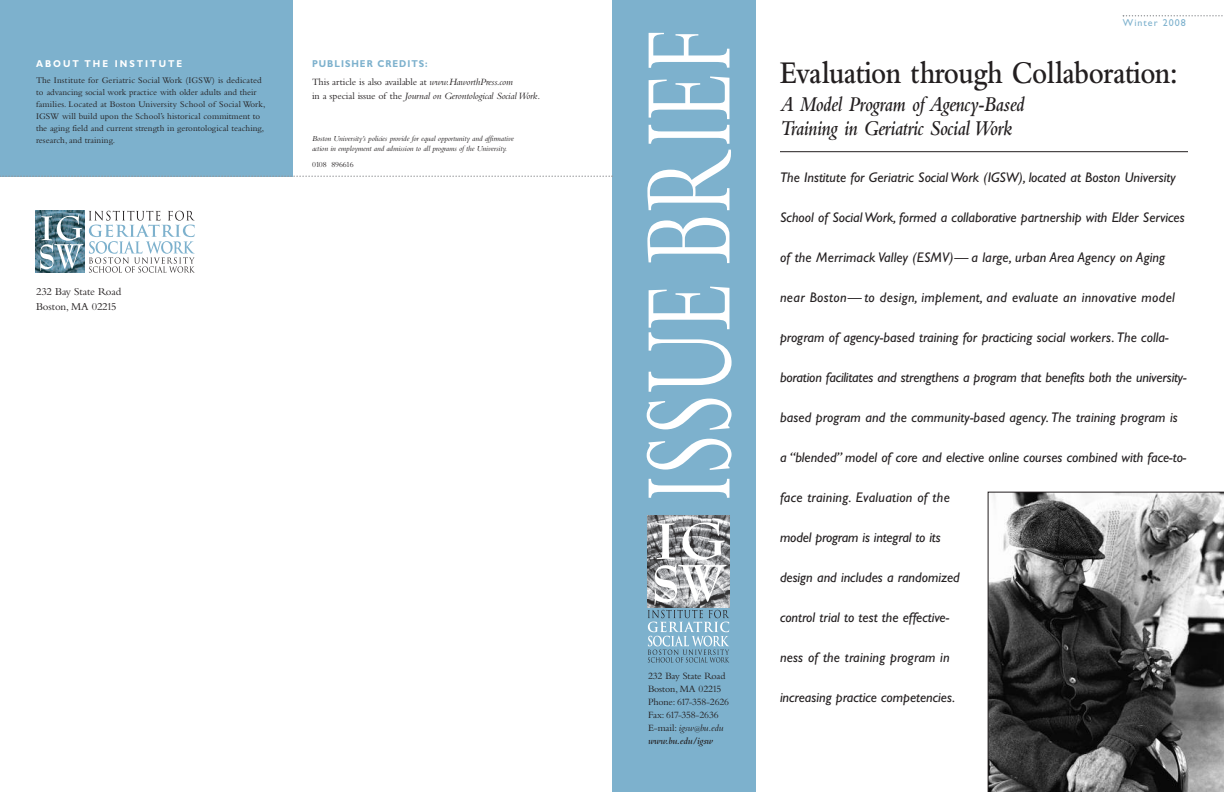
<style>
.page{position:relative;width:1224px;height:792px;background:#fff}
.page>*{position:absolute;margin:0;border:0;box-sizing:border-box;transform-origin:0 0}
.t1{font:130px "Bembo";letter-spacing:.025em;color:#fff;scale:.6 1}
.t2{font:600 33px "Bembo";letter-spacing:-.015em;color:#231f20;scale:.85 1}
.t3{font:italic 600 22px/24px "Bembo";letter-spacing:-.015em;color:#231f20;scale:.85 1}
.t4{font:italic 14px "Gill Sans";color:#231f20}
.t5{font:italic 14px "Gill Sans";letter-spacing:.025em;color:#231f20}
.t6{font:italic 14px "Gill Sans";letter-spacing:.02em;color:#231f20}
.t7{font:11px/15px "Bembo";letter-spacing:-.01em;color:#231f20}
.t8{font:italic 10px/14px "Bembo";letter-spacing:-.01em;color:#231f20}
.t9{font:10px/13px "Bembo";letter-spacing:-.01em;color:#231f20}
.t10{font:700 10px "Gill Sans";letter-spacing:.22em;color:#fff;scale:.9 1}
.t11{font:700 10px "Gill Sans";letter-spacing:.11em;color:#7db1cd;scale:.9 1}
.t12{font:10px "Gill Sans";letter-spacing:.1em;color:#7db1cd}
.t13{font:9px/12px "Bembo";color:#231f20}
.t14{font:italic 8px/10px "Bembo";letter-spacing:-.01em;color:#231f20}
.t15{font:8px "Bembo";letter-spacing:-.01em;color:#231f20}
.s1{font-style:normal}
.s2{font-style:italic}
.s3{font-style:italic;font-size:7px}
.s4{font-weight:600;font-style:italic}
</style>
<div class="page">
<div style="left:0;top:0;width:293px;height:176px;background:#7db1cd"></div>
<div style="left:612px;top:0;width:144px;height:792px;background:#7db1cd"></div>
<svg style="left:1123px;top:15px;width:100px;height:1px"></svg>
<hr style="left:780px;top:151px;width:408px;height:1px;background:#231f20">
<svg style="left:0;top:175px;width:613px;height:2px"></svg>
<img style="left:36px;top:211px;width:49px;height:62px">
<svg style="left:89px;top:211px;width:106px;height:62px"></svg>
<svg style="left:40px;top:214px;width:43px;height:57px"></svg>
<img style="left:648px;top:515px;width:82px;height:76px">
<img style="left:729px;top:591px;width:1px;height:16px">
<svg style="left:648px;top:520px;width:81px;height:143px"></svg>
<svg style="left:988px;top:492px;width:236px;height:300px"></svg>
<p class="t10" style="left:36px;top:60px;width:164px">ABOUT THE INSTITUTE</p>
<p class="t13" style="left:36px;top:75px;width:231px">The Institute for Geriatric Social Work (IGSW) is dedicated to advancing social work practice with older adults and their families. Located at Boston University School of Social Work, IGSW will build upon the School’s historical commitment to the aging field and current strength in gerontological teaching, research, and training.</p>
<p class="t11" style="left:312px;top:60px;width:130px">PUBLISHER CREDITS:</p>
<p class="t8" style="left:312px;top:76px;width:230px"><span class="s1">This article is also available at</span> www.HaworthPress.com<br><span class="s1">in a special issue of the</span> Journal on Gerontological Social Work.</p>
<p class="t14" style="left:312px;top:134px;width:203px">Boston University’s policies provide for equal opportunity and affirmative action in employment and admission to all programs of the University.</p>
<p class="t15" style="left:312px;top:161px;width:43px">0108 896616</p>
<p class="t7" style="left:36px;top:286px;width:87px">232 Bay State Road<br>Boston, MA 02215</p>
<h1 class="t1" style="left:644px;top:501px;width:787px;rotate:-90deg">ISSUE BRIEF</h1>
<p class="t9" style="left:648px;top:671px;width:83px">232 Bay State Road<br>Boston, MA 02215<br>Phone: 617-358-2626<br>Fax: 617-358-2636<br>E-mail: <span class="s2">igsw</span><span class="s3">@</span><span class="s2">bu.edu </span><span class="s4">www.bu.edu/igsw</span></p>
<p class="t12" style="left:1123px;top:17px;width:64px">Winter 2008</p>
<h2 class="t2" style="left:780px;top:61px;width:470px">Evaluation through Collaboration:</h2>
<h3 class="t3" style="left:780px;top:94px;width:289px">A Model Program of Agency-Based<br>Training in Geriatric Social Work</h3>
<p class="t4" style="left:780px;top:172px;width:397px">The Institute for Geriatric Social Work (IGSW), located at Boston University</p>
<p class="t4" style="left:780px;top:212px;width:406px">School of Social Work, formed a collaborative partnership with Elder Services</p>
<p class="t4" style="left:780px;top:252px;width:387px">of the Merrimack Valley (ESMV)— a large, urban Area Agency on Aging</p>
<p class="t5" style="left:780px;top:292px;width:396px">near Boston— to design, implement, and evaluate an innovative model</p>
<p class="t4" style="left:780px;top:332px;width:390px">program of agency-based training for practicing social workers. The colla-</p>
<p class="t4" style="left:780px;top:372px;width:408px">boration facilitates and strengthens a program that benefits both the university-</p>
<p class="t4" style="left:780px;top:412px;width:399px">based program and the community-based agency. The training program is</p>
<p class="t4" style="left:780px;top:452px;width:408px">a “blended” model of core and elective online courses combined with face-to-</p>
<p class="t6" style="left:780px;top:492px;width:171px">face training. Evaluation of the</p>
<p class="t4" style="left:780px;top:532px;width:162px">model program is integral to its</p>
<p class="t4" style="left:780px;top:572px;width:181px">design and includes a randomized</p>
<p class="t4" style="left:780px;top:612px;width:171px">control trial to test the effective-</p>
<p class="t4" style="left:780px;top:652px;width:171px">ness of the training program in</p>
<p class="t4" style="left:780px;top:692px;width:177px">increasing practice competencies.</p>
</div>
